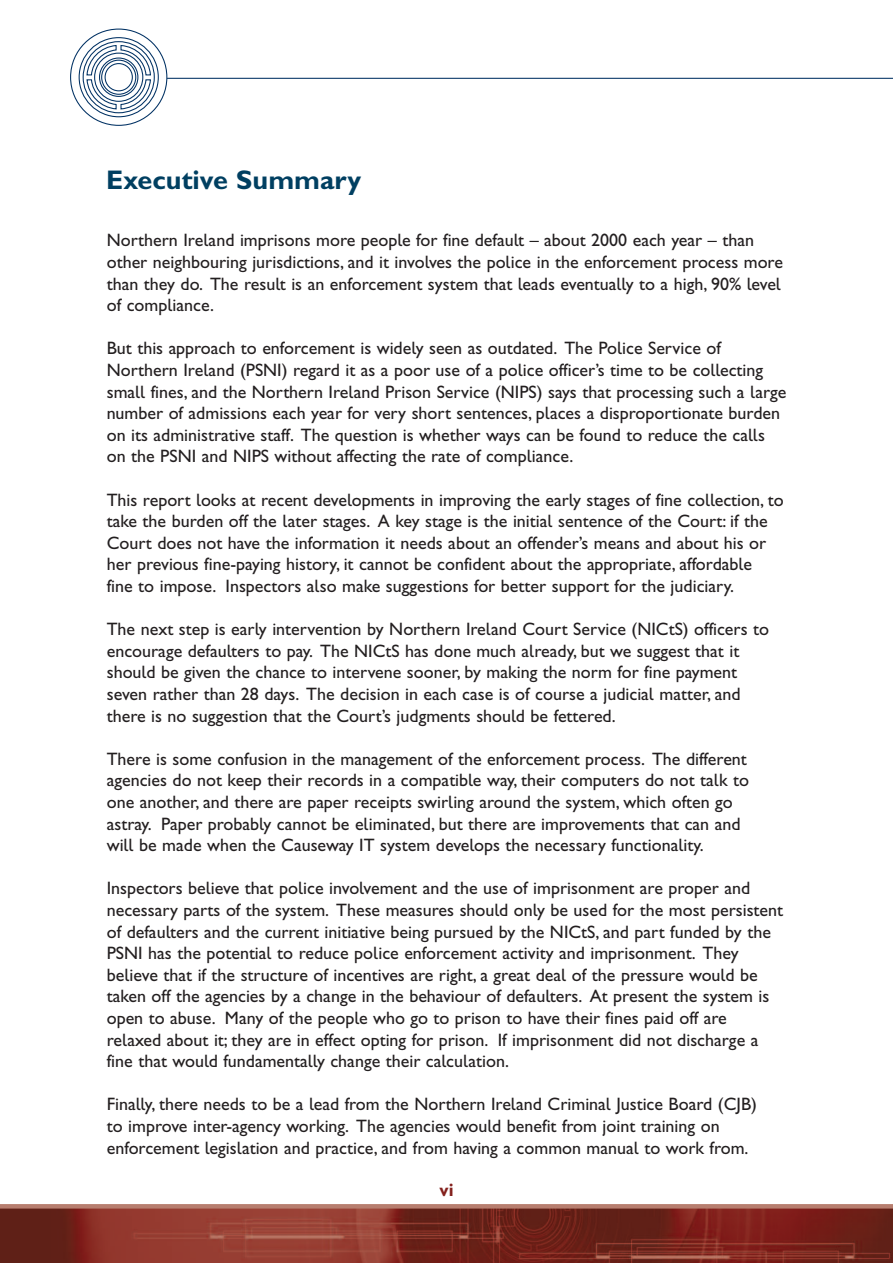
<style>
.page{position:relative;width:893px;height:1263px;background:#fff}
.page>*{position:absolute;margin:0;border:0;box-sizing:border-box;transform-origin:0 0}
.t1{font:27px "Gill Sans Hta Bold Plain";color:#003f61}
.t2{font:18px/21.6px "Gill Sans Hta";color:#231f20}
.t3{font:18px "Gill Sans Hta Bold Plain";color:#84211d}
</style>
<div class="page">
<img style="left:0;top:1208px;width:893px;height:55px">
<hr style="left:167px;top:78px;width:726px;height:1px;background:#003163">
<div style="left:83px;top:41px;width:72px;height:72px;border:1px solid #003163;border-radius:50%"></div>
<div style="left:79px;top:37px;width:80px;height:80px;border:1px solid #003163;border-radius:50%"></div>
<svg style="left:86px;top:44px;width:66px;height:66px"></svg>
<hr style="left:0;top:1204px;width:893px;height:4px;background:#b77e6f">
<h1 class="t1" style="left:106px;top:170px;width:256px">Executive Summary</h1>
<p class="t2" style="left:107px;top:231px;width:678px">Northern Ireland imprisons more people for fine default – about 2000 each year – than other neighbouring jurisdictions, and it involves the police in the enforcement process more than they do. The result is an enforcement system that leads eventually to a high, 90% level of compliance.</p>
<p class="t2" style="left:107px;top:339px;width:681px">But this approach to enforcement is widely seen as outdated. The Police Service of Northern Ireland (PSNI) regard it as a poor use of a police officer’s time to be collecting small fines, and the Northern Ireland Prison Service (NIPS) says that processing such a large number of admissions each year for very short sentences, places a disproportionate burden on its administrative staff. The question is whether ways can be found to reduce the calls on the PSNI and NIPS without affecting the rate of compliance.</p>
<p class="t2" style="left:107px;top:490px;width:678px">This report looks at recent developments in improving the early stages of fine collection, to take the burden off the later stages. A key stage is the initial sentence of the Court: if the Court does not have the information it needs about an offender’s means and about his or her previous fine-paying history, it cannot be confident about the appropriate, affordable<br>fine to impose. Inspectors also make suggestions for better support for the judiciary.</p>
<p class="t2" style="left:107px;top:620px;width:664px">The next step is early intervention by Northern Ireland Court Service (NICtS) officers to encourage defaulters to pay. The NICtS has done much already, but we suggest that it should be given the chance to intervene sooner, by making the norm for fine payment seven rather than 28 days. The decision in each case is of course a judicial matter, and there is no suggestion that the Court’s judgments should be fettered.</p>
<p class="t2" style="left:107px;top:750px;width:644px">There is some confusion in the management of the enforcement process. The different agencies do not keep their records in a compatible way, their computers do not talk to one another, and there are paper receipts swirling around the system, which often go astray. Paper probably cannot be eliminated, but there are improvements that can and will be made when the Causeway IT system develops the necessary functionality.</p>
<p class="t2" style="left:107px;top:879px;width:678px">Inspectors believe that police involvement and the use of imprisonment are proper and necessary parts of the system. These measures should only be used for the most persistent of defaulters and the current initiative being pursued by the NICtS, and part funded by the PSNI has the potential to reduce police enforcement activity and imprisonment. They believe that if the structure of incentives are right, a great deal of the pressure would be taken off the agencies by a change in the behaviour of defaulters. At present the system is open to abuse. Many of the people who go to prison to have their fines paid off are relaxed about it; they are in effect opting for prison. If imprisonment did not discharge a fine that would fundamentally change their calculation.</p>
<p class="t2" style="left:107px;top:1095px;width:652px">Finally, there needs to be a lead from the Northern Ireland Criminal Justice Board (CJB) to improve inter-agency working. The agencies would benefit from joint training on enforcement legislation and practice, and from having a common manual to work from.</p>
<p class="t3" style="left:439px;top:1184px;width:16px">vi</p>
</div>
